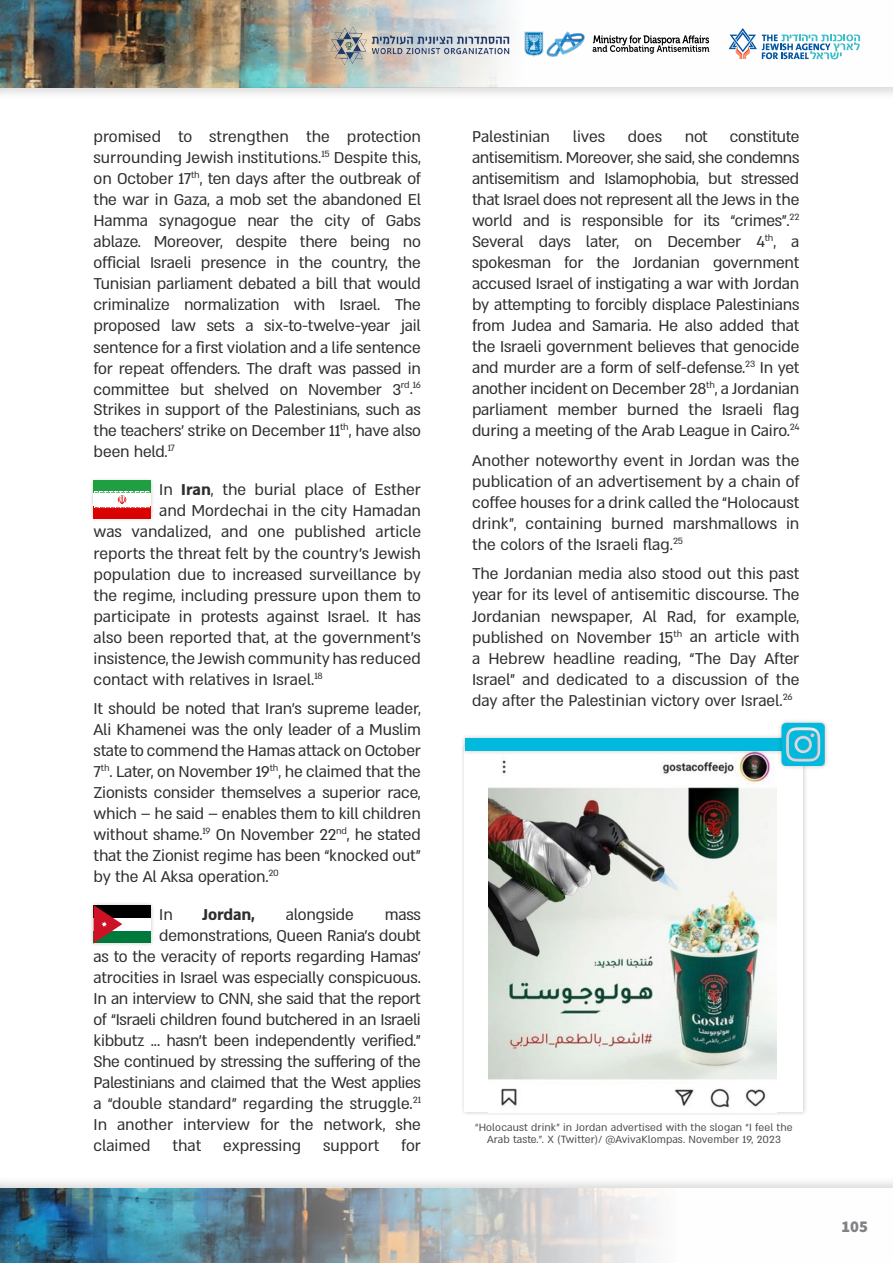
<style>
.page{position:relative;width:893px;height:1263px;background:#fff}
.page>*{position:absolute;margin:0;border:0;box-sizing:border-box;transform-origin:0 0}
.t1{font:18px/21px "Almoni Neue DL4.0 AAA";letter-spacing:-.01em;color:#2e2e2f;text-align:justify}
.t2{font:700 18px "Almoni Neue DL4.0 AAA";letter-spacing:-.01em;color:#2e2e2f}
.t3{font:200 16.5px "Assistant";color:#808285}
.t4{font:12px/12px "Almoni Neue DL4.0 AAA";letter-spacing:.01em;color:#4d4d4e;text-align:center}
.s1{font-weight:700}
</style>
<div class="page">
<div style="left:0;top:1175px;width:893px;height:88px;background:#000;opacity:.15"></div>
<div style="left:0;top:0;width:893px;height:100px;background:#000;opacity:.15"></div>
<img style="left:8px;top:1188px;width:885px;height:75px">
<img style="left:0;top:0;width:893px;height:87px">
<div style="left:0;top:1175px;width:8px;height:88px;background:#000;opacity:.15"></div>
<hr style="left:0;top:1188px;width:1px;height:75px;background:#fff">
<svg style="left:729px;top:28px;width:131px;height:31px"></svg>
<img style="left:370px;top:31px;width:151px;height:33px">
<img style="left:329px;top:26px;width:41px;height:39px">
<svg style="left:592px;top:35px;width:117px;height:19px"></svg>
<img style="left:516px;top:30px;width:69px;height:27px">
<div style="left:90px;top:477px;width:65px;height:46px;background:#000;opacity:.2"></div>
<div style="left:94px;top:506px;width:57px;height:12px;background:#d90201"></div>
<div style="left:94px;top:493px;width:57px;height:13px;background:#fff"></div>
<div style="left:94px;top:481px;width:57px;height:12px;background:#1f9e42"></div>
<svg style="left:94px;top:491px;width:56px;height:18px"></svg>
<div style="left:90px;top:901px;width:65px;height:46px;background:#000;opacity:.2"></div>
<div style="left:94px;top:930px;width:57px;height:13px;background:#00793d"></div>
<div style="left:94px;top:918px;width:57px;height:12px;background:#fff"></div>
<div style="left:94px;top:905px;width:57px;height:13px;background:#000"></div>
<svg style="left:94px;top:905px;width:28px;height:38px"></svg>
<div style="left:460px;top:742px;width:348px;height:375px;background:#000;opacity:.2"></div>
<div style="left:465px;top:747px;width:338px;height:365px;background:#fff"></div>
<img style="left:489px;top:756px;width:288px;height:352px">
<div style="left:460px;top:733px;width:341px;height:23px;background:#f0f0f0"></div>
<div style="left:465px;top:738px;width:331px;height:13px;background:#00b9dd"></div>
<div style="left:777px;top:718px;width:52px;height:53px;background:#000;opacity:.2"></div>
<svg style="left:782px;top:723px;width:43px;height:43px"></svg>
<p class="t1" style="left:94px;top:125px;width:329px">promised to strengthen the protection surrounding Jewish institutions.<sup>15</sup> Despite this, on October 17<sup>th</sup>, ten days after the outbreak of the war in Gaza, a mob set the abandoned El Hamma synagogue near the city of Gabs ablaze. Moreover, despite there being no official Israeli presence in the country, the Tunisian parliament debated a bill that would criminalize normalization with Israel. The proposed law sets a six-to-twelve-year jail sentence for a first violation and a life sentence for repeat offenders. The draft was passed in committee but shelved on November 3<sup>rd</sup>.<sup>16<br></sup>Strikes in support of the Palestinians, such as the teachers’ strike on December 11<sup>th</sup>, have also been held.<sup>17</sup></p>
<p class="t1" style="left:159px;top:478px;width:263px">In <span class="s1">Iran</span>, the burial place of Esther</p>
<p class="t1" style="left:159px;top:499px;width:263px">and Mordechai in the city Hamadan</p>
<p class="t1" style="left:94px;top:520px;width:329px">was vandalized, and one published article</p>
<p class="t1" style="left:94px;top:541px;width:329px">reports the threat felt by the country’s Jewish</p>
<p class="t1" style="left:94px;top:562px;width:329px">population due to increased surveillance by</p>
<p class="t1" style="left:94px;top:583px;width:329px">the regime, including pressure upon them to</p>
<p class="t1" style="left:94px;top:604px;width:329px">participate in protests against Israel. It has</p>
<p class="t1" style="left:94px;top:625px;width:329px">also been reported that, at the government’s</p>
<p class="t1" style="left:94px;top:646px;width:329px">insistence, the Jewish community has reduced</p>
<p class="t1" style="left:94px;top:667px;width:231px">contact with relatives in Israel.<sup>18</sup></p>
<p class="t1" style="left:94px;top:696px;width:329px">It should be noted that Iran’s supreme leader, Ali Khamenei was the only leader of a Muslim state to commend the Hamas attack on October 7<sup>th</sup>. Later, on November 19<sup>th</sup>, he claimed that the Zionists consider themselves a superior race, which – he said – enables them to kill children without shame.<sup>19</sup> On November 22<sup>nd</sup>, he stated that the Zionist regime has been “knocked out” by the Al Aksa operation.<sup>20</sup></p>
<p class="t1" style="left:159px;top:902px;width:15px">In</p>
<p class="t2" style="left:202px;top:900px;width:54px">Jordan,</p>
<p class="t1" style="left:286px;top:902px;width:69px">alongside</p>
<p class="t1" style="left:94px;top:902px;width:329px;text-align:right">mass<br>demonstrations, Queen Rania’s doubt<br>as to the veracity of reports regarding Hamas’ atrocities in Israel was especially conspicuous.<br>In an interview to CNN, she said that the report of “Israeli children found butchered in an Israeli kibbutz ... hasn’t been independently verified.” She continued by stressing the suffering of the Palestinians and claimed that the West applies a “double standard” regarding the struggle.<sup>21<br></sup>In another interview for the network, she claimed that expressing support for</p>
<p class="t1" style="left:472px;top:125px;width:329px;text-indent:213px">not constitute antisemitism. Moreover, she said, she condemns antisemitism and Islamophobia, but stressed that Israel does not represent all the Jews in the world and is responsible for its “crimes”.<sup>22<br></sup>Several days later, on December 4<sup>th</sup>, a spokesman for the Jordanian government accused Israel of instigating a war with Jordan by attempting to forcibly displace Palestinians from Judea and Samaria. He also added that the Israeli government believes that genocide and murder are a form of self-defense.<sup>23</sup> In yet another incident on December 28<sup>th</sup>, a Jordanian parliament member burned the Israeli flag during a meeting of the Arab League in Cairo.<sup>24</sup></p>
<p class="t1" style="left:472px;top:448px;width:329px">Another noteworthy event in Jordan was the publication of an advertisement by a chain of coffee houses for a drink called the “Holocaust drink”, containing burned marshmallows in the colors of the Israeli flag.<sup>25</sup></p>
<p class="t1" style="left:472px;top:562px;width:329px">The Jordanian media also stood out this past year for its level of antisemitic discourse. The Jordanian newspaper, Al Rad, for example, published on November 15<sup>th</sup> an article with a Hebrew headline reading, “The Day After Israel” and dedicated to a discussion of the day after the Palestinian victory over Israel.<sup>26</sup></p>
<p class="t1" style="left:472px;top:125px;width:79px">Palestinian</p>
<p class="t1" style="left:573px;top:125px;width:34px">lives</p>
<p class="t1" style="left:628px;top:125px;width:36px">does</p>
<p class="t4" style="left:475px;top:1120px;width:319px">“Holocaust drink” in Jordan advertised with the slogan “I feel the<br>Arab taste.”. X (Twitter)/ @AvivaKlompas. November 19, 2023</p>
<p class="t3" style="left:842px;top:1215px;width:27px">105</p>
</div>
